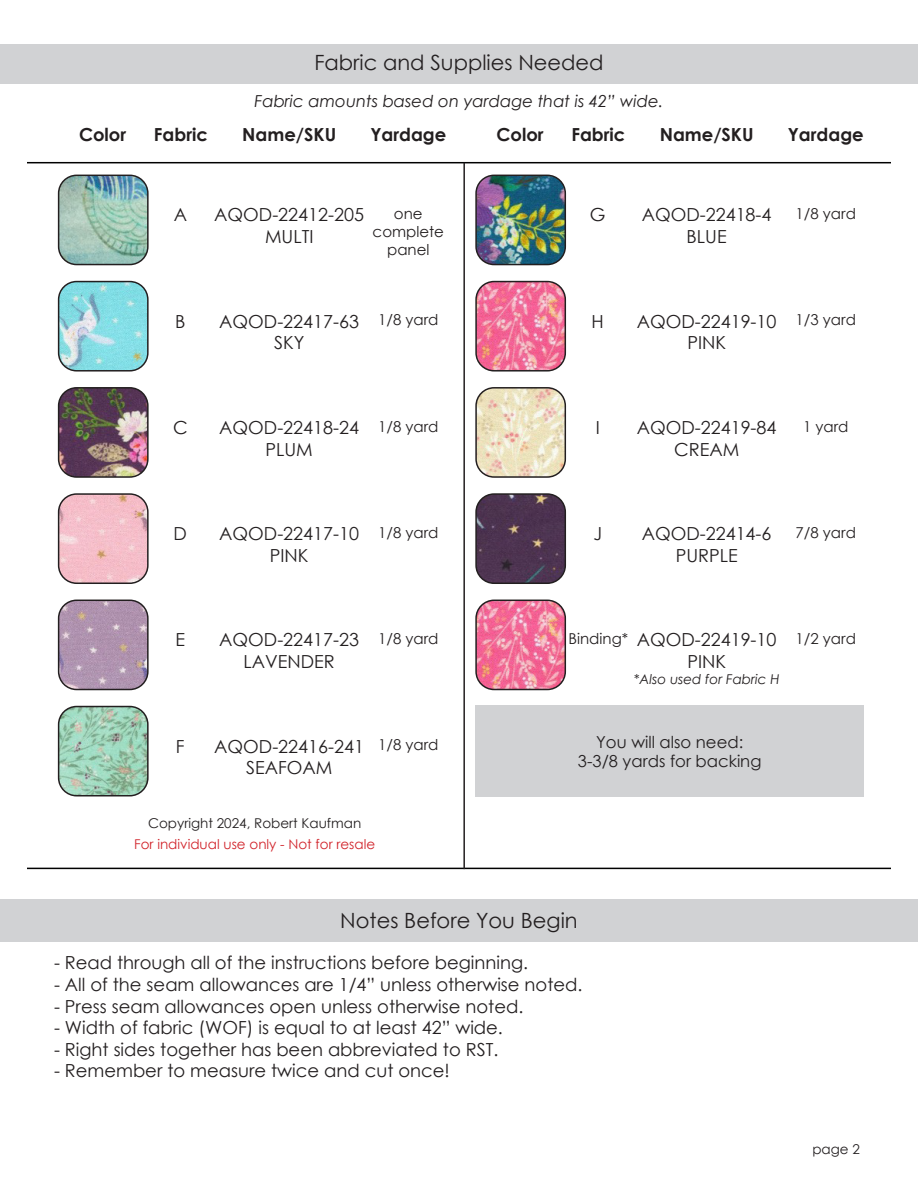
<style>
.page{position:relative;width:918px;height:1188px;background:#fff}
.page>*{position:absolute;margin:0;border:0;box-sizing:border-box;transform-origin:0 0}
.t1{font:21px "Century Gothic";color:#231f20}
.Notes_Before_You_Begin{font:18px "Century Gothic";color:#231f20}
.Fabric_SKU_Box{font:18px "Century Gothic";color:#231f20}
.t2{font:700 18px "Century Gothic";color:#231f20}
.Fabric_Letter_Labels{font:18px "Century Gothic";color:#231f20}
.t3{font:italic 16.5px "Century Gothic";color:#231f20}
.Bonus_Supplies_Box{font:16.5px "Century Gothic";color:#231f20}
.Yardage_Box{font:15px/18px "Century Gothic";color:#231f20;text-align:center}
.Fabric_Copyright_Box{font:13.5px "Century Gothic";color:#d1232a}
.Fabric_Copyright_Box-2{font:13.5px "Century Gothic";color:#231f20}
.t4{font:italic 13.5px "Century Gothic";color:#231f20}
</style>
<div class="page">
<div style="left:0;top:44px;width:918px;height:40px;background:#d1d2d4"></div>
<hr style="left:27px;top:162px;width:864px;height:1px;background:#000">
<hr style="left:27px;top:868px;width:864px;height:1px;background:#000">
<hr style="left:463px;top:163px;width:2px;height:706px;background:#231f20">
<img style="left:59px;top:175px;width:87px;height:90px">
<div style="left:58px;top:175px;width:91px;height:90px;border:2px solid #231f20;border-radius:18px"></div>
<img style="left:59px;top:496px;width:87px;height:87px">
<div style="left:58px;top:493px;width:91px;height:91px;border:2px solid #231f20;border-radius:18px"></div>
<img style="left:478px;top:175px;width:87px;height:90px">
<div style="left:475px;top:175px;width:91px;height:90px;border:2px solid #231f20;border-radius:18px"></div>
<img style="left:478px;top:496px;width:87px;height:87px">
<div style="left:475px;top:493px;width:91px;height:91px;border:2px solid #231f20;border-radius:18px"></div>
<img style="left:59px;top:282px;width:87px;height:87px">
<div style="left:58px;top:281px;width:91px;height:91px;border:2px solid #231f20;border-radius:18px"></div>
<img style="left:59px;top:600px;width:87px;height:90px">
<div style="left:58px;top:600px;width:91px;height:90px;border:2px solid #231f20;border-radius:18px"></div>
<img style="left:478px;top:282px;width:87px;height:87px">
<div style="left:475px;top:281px;width:91px;height:91px;border:2px solid #231f20;border-radius:18px"></div>
<img style="left:478px;top:600px;width:87px;height:90px">
<div style="left:475px;top:600px;width:91px;height:90px;border:2px solid #231f20;border-radius:18px"></div>
<img style="left:59px;top:388px;width:87px;height:87px">
<div style="left:58px;top:387px;width:91px;height:91px;border:2px solid #231f20;border-radius:18px"></div>
<img style="left:59px;top:707px;width:87px;height:89px">
<div style="left:58px;top:706px;width:91px;height:90px;border:2px solid #231f20;border-radius:18px"></div>
<img style="left:478px;top:388px;width:87px;height:87px">
<div style="left:475px;top:387px;width:91px;height:91px;border:2px solid #231f20;border-radius:18px"></div>
<div style="left:475px;top:706px;width:389px;height:91px;background:#d1d2d4"></div>
<div style="left:0;top:899px;width:918px;height:42px;background:#d1d2d4"></div>
<p class="t1" style="left:314px;top:47px;width:291px">Fabric and Supplies Needed</p>
<p class="t3" style="left:254px;top:90px;width:411px">Fabric amounts based on yardage that is 42” wide.</p>
<p class="t2" style="left:79px;top:121px;width:49px">Color</p>
<p class="t2" style="left:154px;top:121px;width:55px">Fabric</p>
<p class="t2" style="left:242px;top:121px;width:95px">Name/SKU</p>
<p class="t2" style="left:370px;top:121px;width:77px">Yardage</p>
<p class="t2" style="left:497px;top:121px;width:49px">Color</p>
<p class="t2" style="left:571px;top:121px;width:55px">Fabric</p>
<p class="t2" style="left:660px;top:121px;width:95px">Name/SKU</p>
<p class="t2" style="left:788px;top:121px;width:77px">Yardage</p>
<p class="Fabric_Letter_Labels" style="left:174px;top:202px;width:15px">A</p>
<p class="Notes_Before_You_Begin" style="left:214px;top:202px;width:151px">AQOD-22412-205</p>
<p class="Notes_Before_You_Begin" style="left:265px;top:224px;width:50px">MULTI</p>
<p class="Yardage_Box" style="left:373px;top:205px;width:73px">one complete panel</p>
<p class="Fabric_Letter_Labels" style="left:590px;top:202px;width:17px">G</p>
<p class="Fabric_SKU_Box" style="left:642px;top:202px;width:131px">AQOD-22418-4</p>
<p class="Fabric_SKU_Box" style="left:687px;top:224px;width:42px">BLUE</p>
<p class="Yardage_Box" style="left:796px;top:205px;width:62px">1/8 yard</p>
<p class="Fabric_Letter_Labels" style="left:175px;top:309px;width:12px">B</p>
<p class="Notes_Before_You_Begin" style="left:219px;top:309px;width:141px">AQOD-22417-63</p>
<p class="Notes_Before_You_Begin" style="left:274px;top:330px;width:32px">SKY</p>
<p class="Yardage_Box" style="left:378px;top:311px;width:62px">1/8 yard</p>
<p class="Fabric_Letter_Labels" style="left:592px;top:309px;width:14px">H</p>
<p class="Notes_Before_You_Begin" style="left:637px;top:309px;width:141px">AQOD-22419-10</p>
<p class="Notes_Before_You_Begin" style="left:687px;top:330px;width:40px">PINK</p>
<p class="Yardage_Box" style="left:796px;top:311px;width:62px">1/3 yard</p>
<p class="Yardage_Box" style="left:378px;top:417px;width:62px">1/8 yard</p>
<p class="Fabric_Letter_Labels" style="left:173px;top:415px;width:16px">C</p>
<p class="Fabric_Letter_Labels" style="left:596px;top:415px;width:6px">I</p>
<p class="Notes_Before_You_Begin" style="left:219px;top:415px;width:141px">AQOD-22418-24</p>
<p class="Notes_Before_You_Begin" style="left:266px;top:436px;width:49px">PLUM</p>
<p class="Notes_Before_You_Begin" style="left:637px;top:415px;width:141px">AQOD-22419-84</p>
<p class="Notes_Before_You_Begin" style="left:674px;top:436px;width:67px">CREAM</p>
<p class="Yardage_Box" style="left:803px;top:417px;width:47px">1 yard</p>
<p class="Fabric_Letter_Labels" style="left:174px;top:521px;width:15px">D</p>
<p class="Fabric_SKU_Box" style="left:219px;top:521px;width:141px">AQOD-22417-10</p>
<p class="Fabric_SKU_Box" style="left:270px;top:543px;width:40px">PINK</p>
<p class="Yardage_Box" style="left:378px;top:523px;width:62px">1/8 yard</p>
<p class="Fabric_Letter_Labels" style="left:593px;top:521px;width:10px">J</p>
<p class="Fabric_SKU_Box" style="left:642px;top:521px;width:131px">AQOD-22414-6</p>
<p class="Fabric_SKU_Box" style="left:676px;top:543px;width:63px">PURPLE</p>
<p class="Yardage_Box" style="left:796px;top:523px;width:62px">7/8 yard</p>
<p class="Fabric_Letter_Labels" style="left:176px;top:627px;width:11px">E</p>
<p class="Fabric_SKU_Box" style="left:219px;top:627px;width:141px">AQOD-22417-23</p>
<p class="Fabric_SKU_Box" style="left:244px;top:649px;width:93px">LAVENDER</p>
<p class="Yardage_Box" style="left:378px;top:630px;width:62px">1/8 yard</p>
<p class="Yardage_Box" style="left:569px;top:630px;width:61px">Binding*</p>
<p class="Notes_Before_You_Begin" style="left:637px;top:627px;width:141px">AQOD-22419-10</p>
<p class="Notes_Before_You_Begin" style="left:687px;top:649px;width:40px">PINK</p>
<p class="t4" style="left:634px;top:670px;width:147px">*Also used for Fabric H</p>
<p class="Yardage_Box" style="left:796px;top:630px;width:62px">1/2 yard</p>
<p class="Fabric_Letter_Labels" style="left:176px;top:734px;width:10px">F</p>
<p class="Notes_Before_You_Begin" style="left:214px;top:734px;width:151px">AQOD-22416-241</p>
<p class="Notes_Before_You_Begin" style="left:246px;top:755px;width:88px">SEAFOAM</p>
<p class="Yardage_Box" style="left:378px;top:736px;width:62px">1/8 yard</p>
<p class="Bonus_Supplies_Box" style="left:596px;top:730px;width:149px">You will also need:</p>
<p class="Bonus_Supplies_Box" style="left:578px;top:750px;width:185px">3-3/8 yards for backing</p>
<p class="Fabric_Copyright_Box-2" style="left:148px;top:813px;width:215px">Copyright 2024, Robert Kaufman</p>
<p class="Fabric_Copyright_Box" style="left:134px;top:834px;width:243px">For individual use only - Not for resale</p>
<p class="t1" style="left:340px;top:906px;width:239px">Notes Before You Begin</p>
<p class="Notes_Before_You_Begin" style="left:54px;top:950px;width:476px">- Read through all of the instructions before beginning.</p>
<p class="Notes_Before_You_Begin" style="left:54px;top:972px;width:530px">- All of the seam allowances are 1/4” unless otherwise noted.</p>
<p class="Notes_Before_You_Begin" style="left:54px;top:993px;width:471px">- Press seam allowances open unless otherwise noted.</p>
<p class="Notes_Before_You_Begin" style="left:54px;top:1015px;width:450px">- Width of fabric (WOF) is equal to at least 42” wide.</p>
<p class="Notes_Before_You_Begin" style="left:54px;top:1037px;width:446px">- Right sides together has been abbreviated to RST.</p>
<p class="Notes_Before_You_Begin" style="left:54px;top:1058px;width:397px">- Remember to measure twice and cut once!</p>
<p class="Fabric_Copyright_Box-2" style="left:812px;top:1140px;width:49px">page 2</p>
</div>
